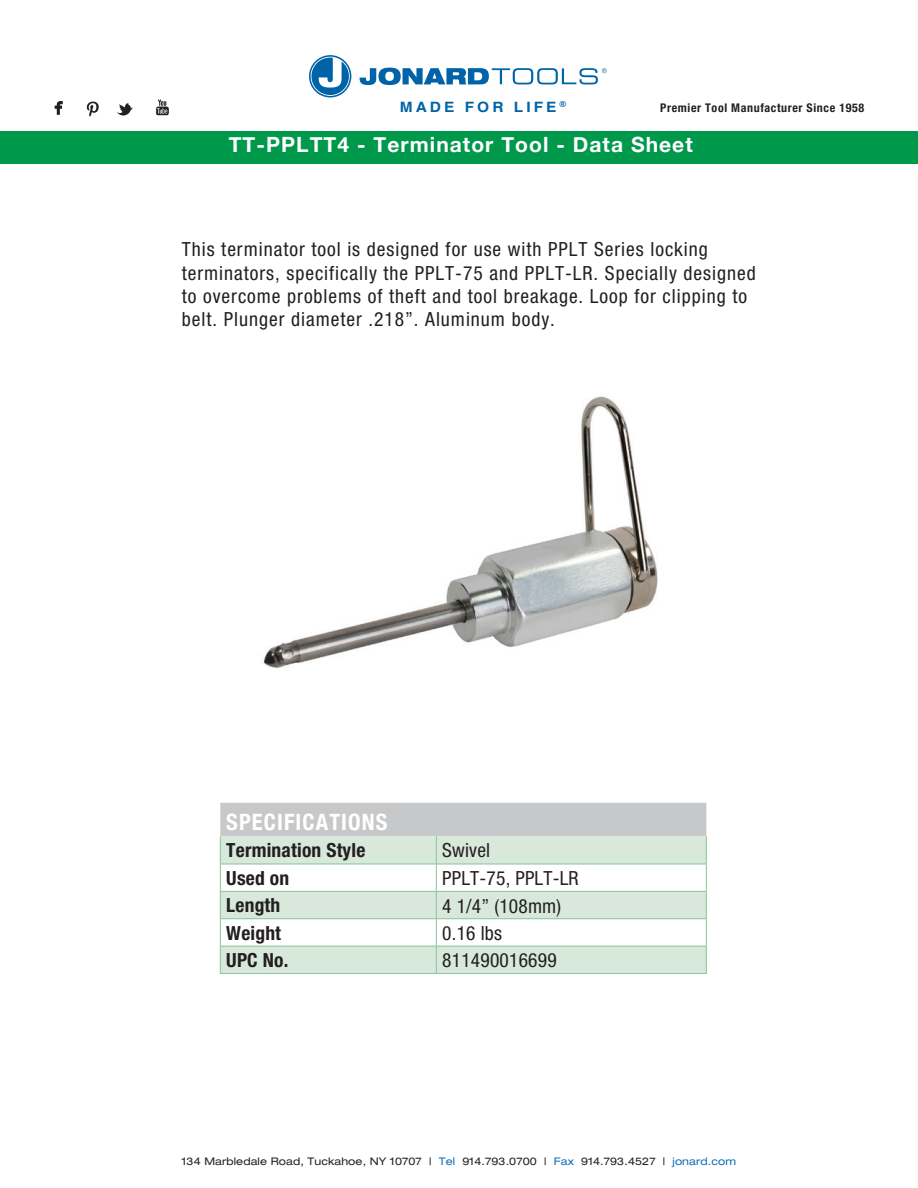
<style>
.page{position:relative;width:918px;height:1188px;background:#fff}
.page>*{position:absolute;margin:0;border:0;box-sizing:border-box;transform-origin:0 0}
.t1{font:700 condensed 22.5px "Helvetica Neue";letter-spacing:.05em;color:#fff}
.t2{font:700 21px "Helvetica Neue";letter-spacing:.05em;color:#fff}
.t3{font:condensed 19.5px/23.4px "Helvetica Neue";letter-spacing:.05em;color:#231f20}
.t4{font:700 condensed 19.5px "Helvetica Neue";letter-spacing:.01em;color:#231f20}
.t5{font:condensed 19.5px "Helvetica Neue";letter-spacing:.01em;color:#231f20}
.t6{font:700 14.25px "Helvetica";letter-spacing:.2em;color:#0163a7;scale:1.08 1}
.t7{font:700 condensed 12px "Helvetica Neue";letter-spacing:.05em;color:#231f20}
.t8{font:expanded 10.5px "Helvetica Neue";letter-spacing:.01em;color:#231f20}
.s1{color:#0e6eb8}
</style>
<div class="page">
<svg style="left:360px;top:68px;width:247px;height:17px"></svg>
<svg style="left:309px;top:55px;width:42px;height:43px"></svg>
<div style="left:0;top:131px;width:918px;height:32px;background:#00994c"></div>
<img style="left:54px;top:99px;width:115px;height:18px">
<svg style="left:220px;top:803px;width:487px;height:170px"></svg>
<hr style="left:220px;top:973px;width:216px;height:1px;background:#88c297">
<hr style="left:436px;top:973px;width:271px;height:1px;background:#88c297">
<img style="left:263px;top:396px;width:395px;height:272px">
<p class="t6" style="left:400px;top:95px;width:155px">MADE FOR LIFE <sup>®</sup></p>
<p class="t7" style="left:660px;top:101px;width:205px">Premier Tool Manufacturer Since 1958</p>
<p class="t2" style="left:229px;top:128px;width:466px">TT-PPLTT4 - Terminator Tool - Data Sheet</p>
<p class="t3" style="left:182px;top:237px;width:576px">This terminator tool is designed for use with PPLT Series locking terminators, specifically the PPLT-75 and PPLT-LR. Specially designed to overcome problems of theft and tool breakage. Loop for clipping to belt. Plunger diameter .218”. Aluminum body.</p>
<p class="t1" style="left:226px;top:804px;width:163px">SPECIFICATIONS</p>
<p class="t4" style="left:226px;top:838px;width:141px">Termination Style</p>
<p class="t3" style="left:442px;top:839px;width:49px">Swivel</p>
<p class="t4" style="left:226px;top:866px;width:64px">Used on</p>
<p class="t5" style="left:442px;top:867px;width:138px">PPLT-75, PPLT-LR</p>
<p class="t4" style="left:226px;top:894px;width:56px">Length</p>
<p class="t3" style="left:442px;top:894px;width:120px">4 1/4” (108mm)</p>
<p class="t4" style="left:226px;top:921px;width:56px">Weight</p>
<p class="t3" style="left:442px;top:921px;width:61px">0.16 lbs</p>
<p class="t4" style="left:226px;top:948px;width:64px">UPC No.</p>
<p class="t5" style="left:442px;top:949px;width:116px">811490016699</p>
<p class="t8" style="left:182px;top:1154px;width:556px">134 Marbledale Road, Tuckahoe, NY 10707 | <span class="s1">Tel</span> 914.793.0700 | <span class="s1">Fax</span> 914.793.4527 | <span class="s1">jonard.com</span></p>
</div>
